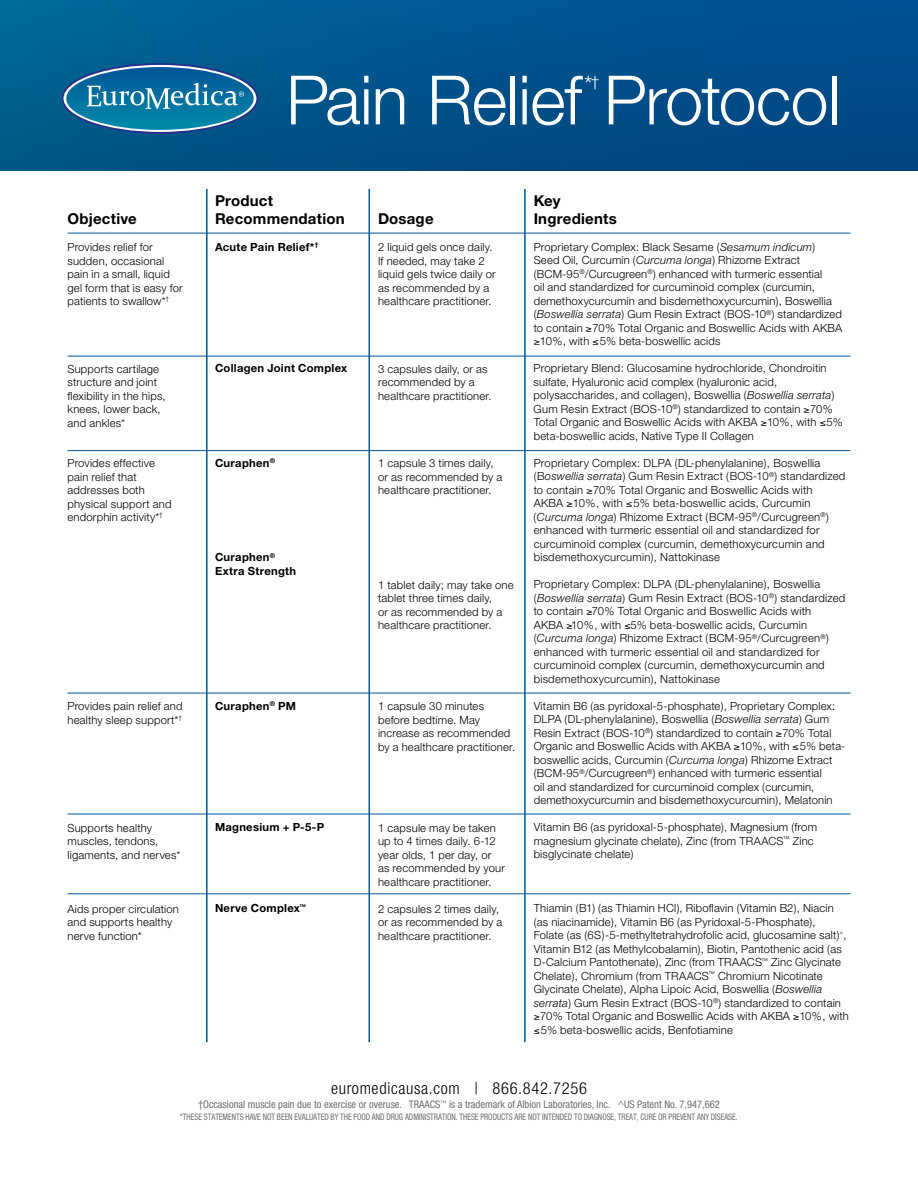
<style>
.page{position:relative;width:918px;height:1188px;background:#fff}
.page>*{position:absolute;margin:0;border:0;box-sizing:border-box;transform-origin:0 0}
.t1{font:300 68.1px "Helvetica Neue";letter-spacing:-.015em;color:#fff}
.t2{font:300 24.3px "Helvetica Neue";color:#fff}
.t3{font:300 condensed 16.5px "Helvetica Neue";letter-spacing:.04em;color:#000}
.t4{font:700 15px/18px "Helvetica Neue";letter-spacing:.015em;color:#000}
.t5{font:300 11.25px/13.5px "Helvetica Neue";letter-spacing:.015em;color:#000}
.t6{font:700 11.25px/13.5px "Helvetica Neue";letter-spacing:.025em;color:#000}
.t7{font:condensed 10.5px "Helvetica Neue";color:#6d6e71}
.t8{font:condensed 9px "Helvetica Neue";letter-spacing:-.005em;color:#6d6e71;scale:.88 1}
.s1{font-style:italic}
</style>
<div class="page">
<div style="left:0;top:0;width:918px;height:171px;background:linear-gradient(to right,#026090,#004786)"></div>
<hr style="left:206px;top:189px;width:2px;height:853px;background:#005596">
<hr style="left:68px;top:450px;width:782px;height:1px;background:#005596">
<hr style="left:68px;top:356px;width:782px;height:1px;background:#005596">
<hr style="left:68px;top:233px;width:782px;height:1px;background:#005596">
<hr style="left:68px;top:893px;width:782px;height:1px;background:#005596">
<hr style="left:68px;top:693px;width:782px;height:1px;background:#005596">
<hr style="left:68px;top:814px;width:782px;height:1px;background:#005596">
<hr style="left:369px;top:189px;width:1px;height:853px;background:#005596">
<div style="left:62px;top:63px;width:196px;height:71px;border:2px solid #27318b;border-radius:50%"></div>
<svg style="left:66px;top:67px;width:188px;height:63px;background:#237ea8"></svg>
<hr style="left:524px;top:189px;width:2px;height:853px;background:#005596">
<h2 class="t2" style="left:584px;top:69px;width:17px">*<sup>†</sup></h2>
<h1 class="t1" style="left:286px;top:59px;width:556px">Pain Relief Protocol</h1>
<h3 class="t4" style="left:68px;top:209px;width:71px">Objective</h3>
<p class="t5" style="left:68px;top:240px;width:117px">Provides relief for sudden, occasional pain in a small, liquid gel form that is easy for patients to swallow*<sup>†</sup></p>
<p class="t5" style="left:68px;top:362px;width:100px">Supports cartilage structure and joint flexibility in the hips, knees, lower back, and ankles*</p>
<p class="t5" style="left:68px;top:456px;width:106px">Provides effective pain relief that addresses both physical support and endorphin activity*<sup>†</sup></p>
<p class="t5" style="left:68px;top:699px;width:117px">Provides pain relief and healthy sleep support*<sup>†</sup></p>
<p class="t5" style="left:68px;top:821px;width:114px">Supports healthy muscles, tendons, ligaments, and nerves*</p>
<p class="t5" style="left:68px;top:902px;width:113px">Aids proper circulation and supports healthy nerve function*</p>
<h3 class="t4" style="left:215px;top:191px;width:131px">Product<br>Recommendation</h3>
<p class="t6" style="left:215px;top:240px;width:105px">Acute Pain Relief*<sup>†</sup></p>
<p class="t6" style="left:215px;top:361px;width:134px">Collagen Joint Complex</p>
<p class="t6" style="left:215px;top:456px;width:62px">Curaphen<sup>®</sup></p>
<p class="t6" style="left:215px;top:550px;width:83px">Curaphen<sup>®<br></sup>Extra Strength</p>
<p class="t6" style="left:215px;top:699px;width:83px">Curaphen<sup>®</sup> PM</p>
<p class="t6" style="left:215px;top:820px;width:111px">Magnesium + P-5-P</p>
<p class="t6" style="left:215px;top:901px;width:93px">Nerve Complex<sup>™</sup></p>
<h3 class="t4" style="left:378px;top:209px;width:57px">Dosage</h3>
<p class="t5" style="left:378px;top:240px;width:119px">2 liquid gels once daily.<br>If needed, may take 2 liquid gels twice daily or as recommended by a healthcare practitioner.</p>
<p class="t5" style="left:378px;top:362px;width:115px">3 capsules daily, or as recommended by a healthcare practitioner.</p>
<p class="t5" style="left:378px;top:456px;width:126px">1 capsule 3 times daily, or as recommended by a healthcare practitioner.</p>
<p class="t5" style="left:378px;top:578px;width:137px">1 tablet daily; may take one tablet three times daily,<br>or as recommended by a healthcare practitioner.</p>
<p class="t5" style="left:378px;top:699px;width:139px">1 capsule 30 minutes before bedtime. May increase as recommended by a healthcare practitioner.</p>
<p class="t5" style="left:378px;top:821px;width:128px">1 capsule may be taken up to 4 times daily. 6-12 year olds, 1 per day, or as recommended by your healthcare practitioner.</p>
<p class="t5" style="left:378px;top:902px;width:126px">2 capsules 2 times daily, or as recommended by a healthcare practitioner.</p>
<h3 class="t4" style="left:534px;top:191px;width:85px">Key<br>Ingredients</h3>
<p class="t5" style="left:534px;top:240px;width:310px">Proprietary Complex: Black Sesame (<span class="s1">Sesamum indicum</span>)<br>Seed Oil, Curcumin (<span class="s1">Curcuma longa</span>) Rhizome Extract (BCM-95<sup>®</sup>/Curcugreen<sup>®</sup>) enhanced with turmeric essential<br>oil and standardized for curcuminoid complex (curcumin, demethoxycurcumin and bisdemethoxycurcumin), Boswellia (<span class="s1">Boswellia serrata</span>) Gum Resin Extract (BOS-10<sup>®</sup>) standardized to contain ≥70% Total Organic and Boswellic Acids with AKBA ≥10%, with ≤5% beta-boswellic acids</p>
<p class="t5" style="left:534px;top:361px;width:311px">Proprietary Blend: Glucosamine hydrochloride, Chondroitin sulfate, Hyaluronic acid complex (hyaluronic acid, polysaccharides, and collagen), Boswellia (<span class="s1">Boswellia serrata</span>)<br>Gum Resin Extract (BOS-10<sup>®</sup>) standardized to contain ≥70% Total Organic and Boswellic Acids with AKBA ≥10%, with ≤5% beta-boswellic acids, Native Type II Collagen</p>
<p class="t5" style="left:534px;top:456px;width:313px">Proprietary Complex: DLPA (DL-phenylalanine), Boswellia (B<span class="s1">oswellia serrata</span>) Gum Resin Extract (BOS-10<sup>®</sup>) standardized to contain ≥70% Total Organic and Boswellic Acids with<br>AKBA ≥10%, with ≤5% beta-boswellic acids, Curcumin (<span class="s1">Curcuma longa</span>) Rhizome Extract (BCM-95<sup>®</sup>/Curcugreen<sup>®</sup>) enhanced with turmeric essential oil and standardized for curcuminoid complex (curcumin, demethoxycurcumin and bisdemethoxycurcumin), Nattokinase</p>
<p class="t5" style="left:534px;top:577px;width:313px">Proprietary Complex: DLPA (DL-phenylalanine), Boswellia (<span class="s1">Boswellia serrata</span>) Gum Resin Extract (BOS-10<sup>®</sup>) standardized to contain ≥70% Total Organic and Boswellic Acids with<br>AKBA ≥10%, with ≤5% beta-boswellic acids, Curcumin (<span class="s1">Curcuma longa</span>) Rhizome Extract (BCM-95<sup>®</sup>/Curcugreen<sup>®</sup>) enhanced with turmeric essential oil and standardized for curcuminoid complex (curcumin, demethoxycurcumin and bisdemethoxycurcumin), Nattokinase</p>
<p class="t5" style="left:534px;top:699px;width:313px">Vitamin B6 (as pyridoxal-5-phosphate), Proprietary Complex:<br>DLPA (DL-phenylalanine), Boswellia (<span class="s1">Boswellia serrata</span>) Gum Resin Extract (BOS-10<sup>®</sup>) standardized to contain ≥70% Total Organic and Boswellic Acids with AKBA ≥10%, with ≤5% beta&shy;boswellic acids, Curcumin (<span class="s1">Curcuma longa</span>) Rhizome Extract (BCM-95<sup>®</sup>/Curcugreen<sup>®</sup>) enhanced with turmeric essential<br>oil and standardized for curcuminoid complex (curcumin, demethoxycurcumin and bisdemethoxycurcumin), Melatonin</p>
<p class="t5" style="left:534px;top:820px;width:285px">Vitamin B6 (as pyridoxal-5-phosphate), Magnesium (from magnesium glycinate chelate), Zinc (from TRAACS<sup>™</sup> Zinc bisglycinate chelate)</p>
<p class="t5" style="left:534px;top:901px;width:317px">Thiamin (B1) (as Thiamin HCl), Riboflavin (Vitamin B2), Niacin (as niacinamide), Vitamin B6 (as Pyridoxal-5-Phosphate),<br>Folate (as (6S)-5-methyltetrahydrofolic acid, glucosamine salt)<sup>^</sup>, Vitamin B12 (as Methylcobalamin), Biotin, Pantothenic acid (as D-Calcium Pantothenate), Zinc (from TRAACS<sup>™</sup> Zinc Glycinate Chelate), Chromium (from TRAACS<sup>™</sup> Chromium Nicotinate Glycinate Chelate), Alpha Lipoic Acid, Boswellia (<span class="s1">Boswellia serrata</span>) Gum Resin Extract (BOS-10<sup>®</sup>) standardized to contain ≥70% Total Organic and Boswellic Acids with AKBA ≥10%, with ≤5% beta-boswellic acids, Benfotiamine</p>
<h3 class="t3" style="left:331px;top:1079px;width:257px">euromedicausa.com | 866.842.7256</h3>
<p class="t7" style="left:198px;top:1099px;width:523px">†Occasional muscle pain due to exercise or overuse. TRAACS<sup>™</sup> is a trademark of Albion Laboratories, Inc. ^US Patent No. 7,947,662</p>
<p class="t8" style="left:180px;top:1111px;width:635px">*THESE STATEMENTS HAVE NOT BEEN EVALUATED BY THE FOOD AND DRUG ADMINISTRATION. THESE PRODUCTS ARE NOT INTENDED TO DIAGNOSE, TREAT, CURE OR PREVENT ANY DISEASE.</p>
</div>
